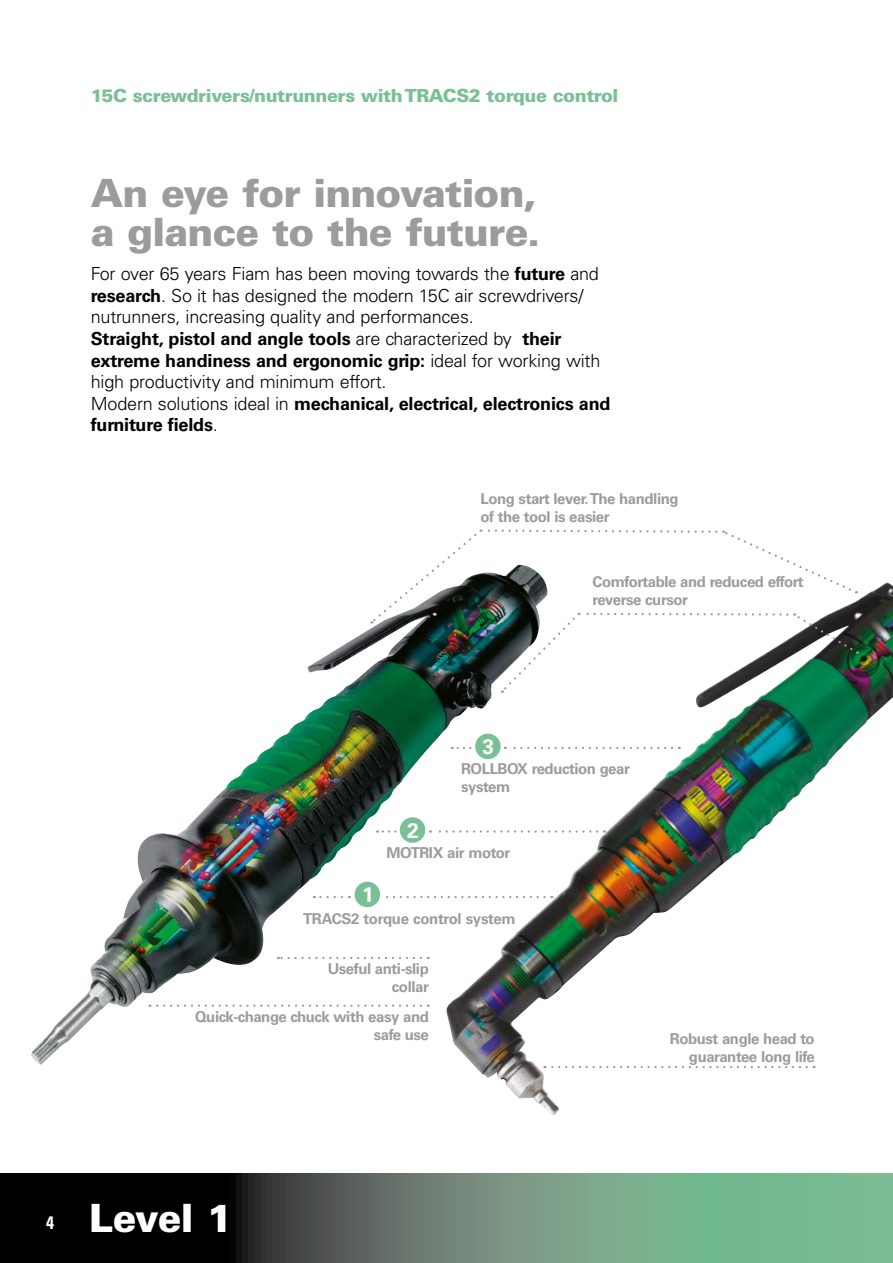
<style>
.page{position:relative;width:893px;height:1263px;background:#fff}
.page>*{position:absolute;margin:0;border:0;box-sizing:border-box;transform-origin:0 0}
.t1{font:900 39px/39px "Univers LT Std";letter-spacing:-.025em;color:#9d9c9c}
.t2{font:900 39px "Univers LT Std";letter-spacing:-.025em;color:#fff}
.t3{font:700 21px "Univers LT Std";color:#fff}
.t4{font:300 18px/21.6px "Univers LT Std";letter-spacing:-.01em;color:#000}
.t5{font:900 18px "Univers LT Std";letter-spacing:-.025em;color:#7bbf97}
.t6{font:700 15px/18px "Univers LT Std";letter-spacing:-.03em;color:#9d9c9c}
.s1{font-weight:700}
.s2{font-weight:700;font-stretch:condensed;font-size:18px}
</style>
<div class="page">
<img style="left:31px;top:621px;width:415px;height:444px">
<img style="left:446px;top:583px;width:439px;height:532px">
<svg style="left:278px;top:957px;width:143px;height:2px"></svg>
<svg style="left:544px;top:1066px;width:263px;height:2px"></svg>
<svg style="left:149px;top:1004px;width:272px;height:3px"></svg>
<svg style="left:382px;top:896px;width:163px;height:2px"></svg>
<hr style="left:430px;top:830px;width:174px;height:3px;background:#fff">
<svg style="left:430px;top:830px;width:167px;height:3px"></svg>
<hr style="left:505px;top:747px;width:174px;height:2px;background:#fff">
<svg style="left:505px;top:747px;width:167px;height:2px"></svg>
<svg style="left:314px;top:896px;width:28px;height:2px"></svg>
<svg style="left:377px;top:830px;width:18px;height:3px"></svg>
<svg style="left:452px;top:747px;width:18px;height:2px"></svg>
<svg style="left:371px;top:529px;width:487px;height:164px"></svg>
<svg style="left:204px;top:1174px;width:689px;height:89px;background:#668a73"></svg>
<div style="left:0;top:1174px;width:204px;height:89px;background:#000"></div>
<div style="left:474px;top:733px;width:27px;height:27px;background:#7bbf97;border-radius:50%"></div>
<div style="left:474px;top:732px;width:28px;height:29px;border:2px solid #fff;border-radius:50%"></div>
<div style="left:399px;top:816px;width:27px;height:27px;background:#7bbf97;border-radius:50%"></div>
<div style="left:398px;top:816px;width:29px;height:28px;border:2px solid #fff;border-radius:50%"></div>
<div style="left:354px;top:881px;width:27px;height:27px;background:#7bbf97;border-radius:50%"></div>
<div style="left:353px;top:880px;width:29px;height:29px;border:2px solid #fff;border-radius:50%"></div>
<p class="t5" style="left:91px;top:85px;width:529px">15C screwdrivers/nutrunners with TRACS2 torque control</p>
<h1 class="t1" style="left:91px;top:173px;width:451px">An eye for innovation, a glance to the future.</h1>
<p class="t4" style="left:91px;top:263px;width:521px">For over 65 years Fiam has been moving towards the <span class="s1">future</span> and <span class="s1">research</span>. So it has designed the modern 15C air screwdrivers/ nutrunners, increasing quality and performances.<br><span class="s1">Straight, pistol and angle tools</span> are characterized by <span class="s1">their extreme handiness and ergonomic grip:</span> ideal for working with high productivity and minimum effort.<br>Modern solutions ideal in <span class="s1">mechanical, electrical, electronics and furniture fields</span>.</p>
<p class="t6" style="left:480px;top:490px;width:200px">Long start lever. The handling of the tool is easier</p>
<p class="t3" style="left:483px;top:734px;width:13px">3</p>
<p class="t6" style="left:592px;top:572px;width:213px">Comfortable and reduced effort reverse cursor</p>
<p class="t3" style="left:407px;top:818px;width:13px">2</p>
<p class="t6" style="left:461px;top:760px;width:170px">ROLLBOX reduction gear system</p>
<p class="t3" style="left:362px;top:882px;width:13px">1</p>
<p class="t6" style="left:386px;top:844px;width:126px">MOTRIX air motor</p>
<p class="t6" style="left:303px;top:910px;width:214px">TRACS2 torque control system</p>
<p class="t6" style="left:328px;top:960px;width:103px;text-align:right">Useful anti-slip collar</p>
<p class="t6" style="left:195px;top:1008px;width:235px;text-align:right">Quick-change chuck with easy and safe use</p>
<h1 class="t2" style="left:46px;top:1194px;width:188px"><span class="s2">4</span> Level 1</h1>
<p class="t6" style="left:670px;top:1029px;width:146px;text-align:right">Robust angle head to guarantee long life</p>
</div>
